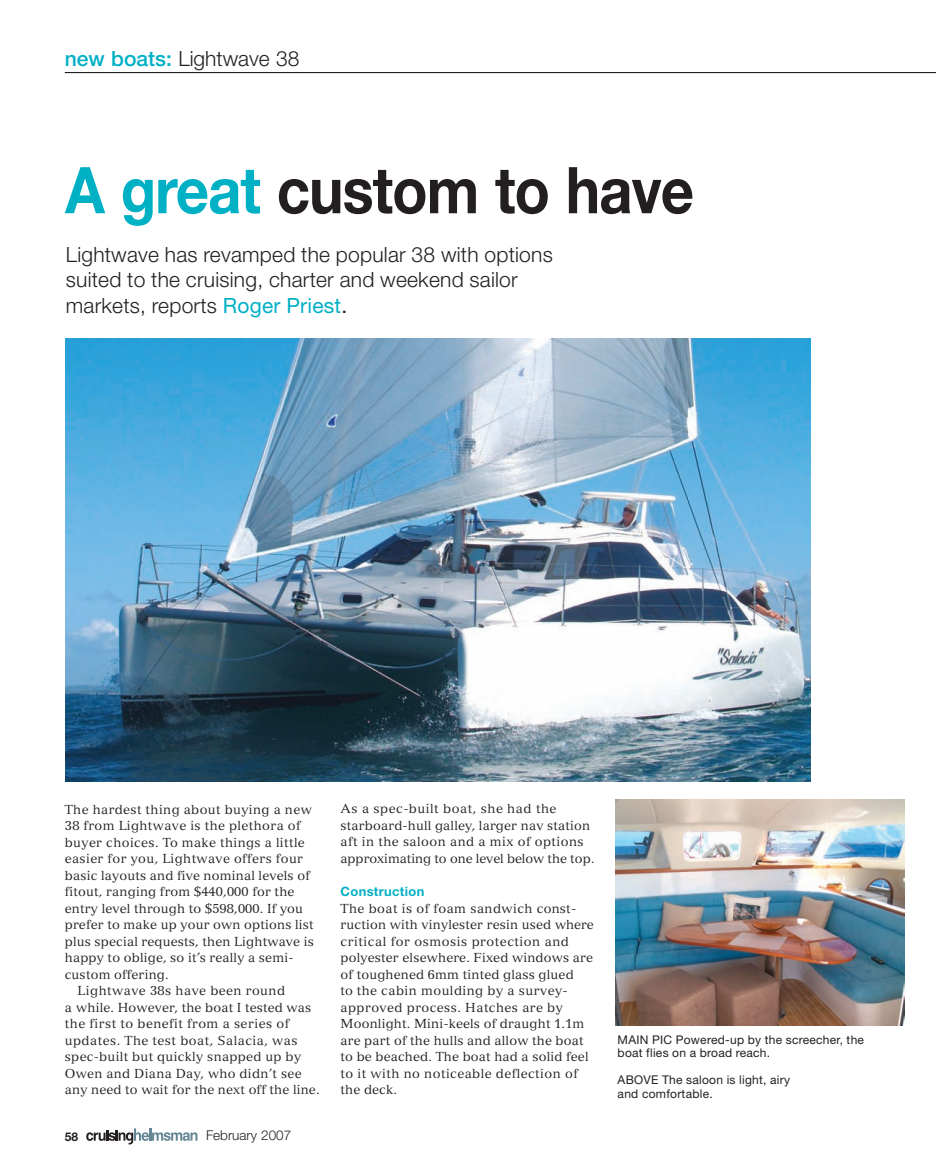
<style>
.page{position:relative;width:936px;height:1171px;background:#fff}
.page>*{position:absolute;margin:0;border:0;box-sizing:border-box;transform-origin:0 0}
.t1{font:700 64.5px "Helvetica Neue";letter-spacing:-.015em;color:#231f20;scale:.9 1}
.t2{font:300 21px/25.5px "Helvetica Neue";letter-spacing:.01em;color:#231f20}
.t3{font:300 13.5px "Helvetica Neue";color:#231f20}
.t4{font:700 12.9px "Helvetica Neue";letter-spacing:.03em;color:#00b0c5}
.t5{font:12.75px/16.5px "Versailles";letter-spacing:.015em;color:#231f20}
.t6{font:12.75px "Versailles";letter-spacing:.035em;color:#231f20}
.t7{font:12.75px "Versailles";letter-spacing:.04em;color:#231f20}
.t8{font:12px/13.5px "Helvetica Neue";letter-spacing:.02em;color:#231f20}
.t9{font:700 12px "Helvetica Neue";color:#231f20}
.s1{font-weight:500;color:#00b0c5}
.s2{color:#00b0c5}
.s3{font-weight:400;color:#00b0c5}
.s4{font-weight:400}
</style>
<div class="page">
<img style="left:64px;top:72px;width:872px;height:1073px">
<h2 class="t2" style="left:65px;top:48px;width:236px"><span class="s1">new boats:</span> Lightwave 38</h2>
<h1 class="t1" style="left:65px;top:167px;width:700px"><span class="s2">A great</span> custom to have</h1>
<h2 class="t2" style="left:66px;top:243px;width:488px">Lightwave has revamped the popular 38 with options suited to the cruising, charter and weekend sailor markets, reports <span class="s3">Roger Priest</span><span class="s4">.</span></h2>
<p class="t6" style="left:65px;top:804px;width:248px">The hardest thing about buying a new</p>
<p class="t6" style="left:65px;top:821px;width:237px">38 from Lightwave is the plethora of</p>
<p class="t6" style="left:65px;top:837px;width:241px">buyer choices. To make things a little</p>
<p class="t6" style="left:65px;top:854px;width:240px">easier for you, Lightwave offers four</p>
<p class="t5" style="left:65px;top:868px;width:247px">basic layouts and five nominal levels of</p>
<p class="t5" style="left:65px;top:884px;width:231px">fitout, ranging from $440,000 for the</p>
<p class="t5" style="left:65px;top:901px;width:240px">entry level through to $598,000. If you</p>
<p class="t5" style="left:65px;top:917px;width:250px">prefer to make up your own options list</p>
<p class="t5" style="left:65px;top:934px;width:251px">plus special requests, then Lightwave is</p>
<p class="t5" style="left:65px;top:950px;width:230px">happy to oblige, so it’s really a semi-</p>
<p class="t5" style="left:65px;top:967px;width:105px">custom offering.</p>
<p class="t7" style="left:78px;top:986px;width:209px">Lightwave 38s have been round</p>
<p class="t5" style="left:65px;top:1000px;width:248px">a while. However, the boat I tested was</p>
<p class="t7" style="left:65px;top:1019px;width:226px">the first to benefit from a series of</p>
<p class="t7" style="left:65px;top:1035px;width:234px">updates. The test boat, Salacia, was</p>
<p class="t5" style="left:65px;top:1049px;width:238px">spec-built but quickly snapped up by</p>
<p class="t5" style="left:65px;top:1066px;width:238px">Owen and Diana Day, who didn’t see</p>
<p class="t5" style="left:65px;top:1082px;width:256px">any need to wait for the next off the line.</p>
<p class="t9" style="left:65px;top:1132px;width:15px">58</p>
<p class="t3" style="left:206px;top:1130px;width:87px">February 2007</p>
<p class="t5" style="left:340px;top:802px;width:256px">As a spec-built boat, she had the starboard-hull galley, larger nav station aft in the saloon and a mix of options approximating to one level below the top.</p>
<p class="t4" style="left:340px;top:887px;width:85px">Construction</p>
<p class="t5" style="left:340px;top:901px;width:254px">The boat is of foam sandwich const&shy;ruction with vinylester resin used where critical for osmosis protection and polyester elsewhere. Fixed windows are of toughened 6mm tinted glass glued<br>to the cabin moulding by a survey&shy;approved process. Hatches are by Moonlight. Mini-keels of draught 1.1m are part of the hulls and allow the boat to be beached. The boat had a solid feel to it with no noticeable deflection of the deck.</p>
<p class="t8" style="left:618px;top:1034px;width:248px">MAIN PIC Powered-up by the screecher, the boat flies on a broad reach.</p>
<p class="t8" style="left:618px;top:1074px;width:174px">ABOVE The saloon is light, airy and comfortable.</p>
</div>
